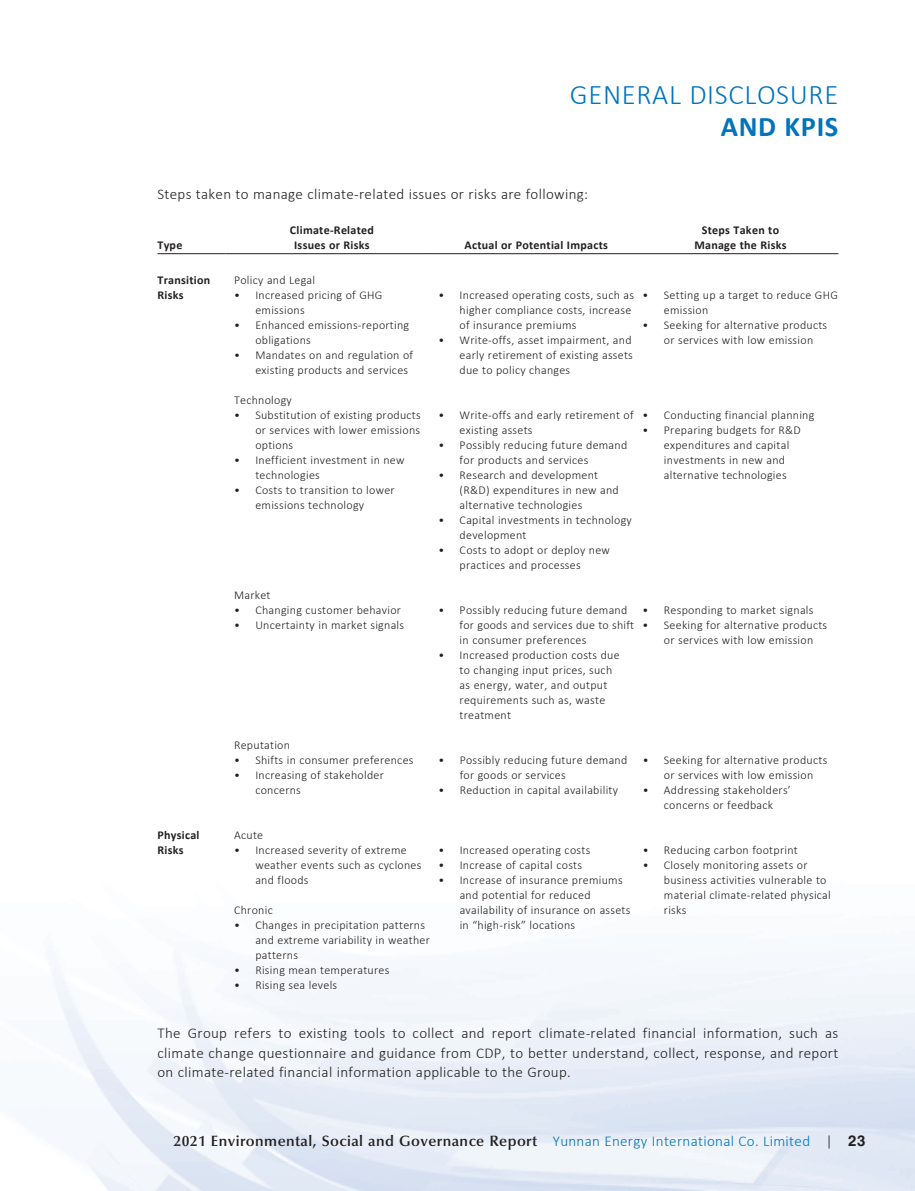
<style>
.page{position:relative;width:915px;height:1191px;background:#fff}
.page>*{position:absolute;margin:0;border:0;box-sizing:border-box;transform-origin:0 0}
.t1{font:300 28.5px "Calibri";letter-spacing:.025em;color:#0074bc}
.t2{font:700 28.5px "Calibri";letter-spacing:.02em;color:#0074bc}
.t3{font:300 15px/19.5px "Calibri";letter-spacing:.02em;color:#231f20;text-align:justify}
.t4{font:600 15px "Optima LT Std";letter-spacing:.025em;color:#231f20}
.t5{font:300 12px/15px "Calibri";letter-spacing:.02em;color:#231f20}
.t6{font:700 12px/15px "Calibri";letter-spacing:.02em;color:#231f20;text-align:center}
.s1{font-family:"Calibri";font-weight:300;color:#0074bc}
.s2{font-family:"Calibri";font-weight:300}
.s3{font-family:"Helvetica LT Std";font-weight:700}
</style>
<div class="page">
<hr style="left:157px;top:253px;width:68px;height:1px;background:#231f20">
<hr style="left:225px;top:253px;width:204px;height:1px;background:#231f20">
<hr style="left:429px;top:253px;width:205px;height:1px;background:#231f20">
<hr style="left:634px;top:253px;width:204px;height:1px;background:#231f20">
<h1 class="t1" style="left:569px;top:77px;width:270px">GENERAL DISCLOSURE</h1>
<h1 class="t2" style="left:720px;top:106px;width:119px">AND KPIS</h1>
<p class="t3" style="left:157px;top:184px;width:432px">Steps taken to manage climate-related issues or risks are following:</p>
<p class="t6" style="left:157px;top:238px;width:26px">Type</p>
<p class="t6" style="left:290px;top:223px;width:85px">Climate-Related<br>Issues or Risks</p>
<p class="t6" style="left:464px;top:238px;width:145px">Actual or Potential Impacts</p>
<p class="t6" style="left:157px;top:272px;width:54px;text-align:left">Transition<br>Risks</p>
<p class="t5" style="left:234px;top:272px;width:83px">Policy and Legal</p>
<p class="t5" style="left:255px;top:287px;width:128px;text-indent:-21px">• Increased pricing of GHG emissions</p>
<p class="t5" style="left:255px;top:317px;width:155px;text-indent:-21px">• Enhanced emissions-reporting obligations</p>
<p class="t5" style="left:255px;top:347px;width:159px;text-indent:-21px">• Mandates on and regulation of existing products and services</p>
<p class="t5" style="left:234px;top:392px;width:59px">Technology</p>
<p class="t5" style="left:255px;top:407px;width:167px;text-align:justify;text-indent:-21px">• Substitution of existing products or services with lower emissions options</p>
<p class="t5" style="left:255px;top:452px;width:151px;text-indent:-21px">• Inefficient investment in new technologies</p>
<p class="t5" style="left:255px;top:482px;width:141px;text-indent:-21px">• Costs to transition to lower emissions technology</p>
<p class="t5" style="left:234px;top:587px;width:38px">Market</p>
<p class="t5" style="left:234px;top:602px;width:168px">• Changing customer behavior</p>
<p class="t5" style="left:234px;top:617px;width:171px">• Uncertainty in market signals</p>
<p class="t5" style="left:234px;top:737px;width:57px">Reputation</p>
<p class="t5" style="left:234px;top:752px;width:181px">• Shifts in consumer preferences</p>
<p class="t5" style="left:255px;top:767px;width:130px;text-indent:-21px">• Increasing of stakeholder concerns</p>
<p class="t5" style="left:459px;top:287px;width:176px;text-indent:-21px">• Increased operating costs, such as higher compliance costs, increase of insurance premiums</p>
<p class="t5" style="left:459px;top:332px;width:175px;text-align:justify;text-indent:-21px">• Write-offs, asset impairment, and early retirement of existing assets due to policy changes</p>
<p class="t5" style="left:459px;top:407px;width:175px;text-indent:-21px">• Write-offs and early retirement of existing assets</p>
<p class="t5" style="left:459px;top:437px;width:169px;text-indent:-21px">• Possibly reducing future demand for products and services</p>
<p class="t5" style="left:459px;top:467px;width:161px;text-indent:-21px">• Research and development (R&amp;D) expenditures in new and alternative technologies</p>
<p class="t5" style="left:459px;top:512px;width:174px;text-indent:-21px">• Capital investments in technology development</p>
<p class="t5" style="left:459px;top:542px;width:152px;text-indent:-21px">• Costs to adopt or deploy new practices and processes</p>
<p class="t5" style="left:459px;top:602px;width:176px;text-indent:-21px">• Possibly reducing future demand for goods and services due to shift in consumer preferences</p>
<p class="t5" style="left:459px;top:647px;width:161px;text-indent:-21px">• Increased production costs due to changing input prices, such as energy, water, and output requirements such as, waste treatment</p>
<p class="t5" style="left:459px;top:752px;width:169px;text-indent:-21px">• Possibly reducing future demand for goods or services</p>
<p class="t5" style="left:438px;top:782px;width:181px">• Reduction in capital availability</p>
<p class="t6" style="left:157px;top:827px;width:44px;text-align:left">Physical<br>Risks</p>
<p class="t5" style="left:234px;top:827px;width:31px">Acute</p>
<p class="t5" style="left:255px;top:842px;width:167px;text-indent:-21px">• Increased severity of extreme weather events such as cyclones and floods</p>
<p class="t5" style="left:234px;top:902px;width:40px">Chronic</p>
<p class="t5" style="left:255px;top:917px;width:176px;text-indent:-21px">• Changes in precipitation patterns and extreme variability in weather patterns</p>
<p class="t5" style="left:234px;top:962px;width:157px">• Rising mean temperatures</p>
<p class="t5" style="left:234px;top:977px;width:105px">• Rising sea levels</p>
<p class="t5" style="left:438px;top:842px;width:153px">• Increased operating costs</p>
<p class="t5" style="left:438px;top:857px;width:145px">• Increase of capital costs</p>
<p class="t5" style="left:459px;top:872px;width:172px;text-indent:-21px">• Increase of insurance premiums and potential for reduced availability of insurance on assets in “high-risk” locations</p>
<p class="t6" style="left:694px;top:223px;width:94px">Steps Taken to<br>Manage the Risks</p>
<p class="t5" style="left:663px;top:287px;width:175px;text-indent:-21px">• Setting up a target to reduce GHG emission</p>
<p class="t5" style="left:663px;top:317px;width:165px;text-indent:-21px">• Seeking for alternative products or services with low emission</p>
<p class="t5" style="left:642px;top:407px;width:173px">• Conducting financial planning</p>
<p class="t5" style="left:663px;top:422px;width:138px;text-indent:-21px">• Preparing budgets for R&amp;D expenditures and capital investments in new and alternative technologies</p>
<p class="t5" style="left:642px;top:602px;width:172px">• Responding to market signals</p>
<p class="t5" style="left:663px;top:617px;width:165px;text-indent:-21px">• Seeking for alternative products or services with low emission</p>
<p class="t5" style="left:663px;top:752px;width:165px;text-indent:-21px">• Seeking for alternative products or services with low emission</p>
<p class="t5" style="left:642px;top:782px;width:150px;text-align:center">• Addressing stakeholders’ concerns or feedback</p>
<p class="t5" style="left:642px;top:842px;width:156px">• Reducing carbon footprint</p>
<p class="t5" style="left:663px;top:857px;width:168px;text-indent:-21px">• Closely monitoring assets or business activities vulnerable to material climate-related physical risks</p>
<p class="t3" style="left:157px;top:1023px;width:682px">The Group refers to existing tools to collect and report climate-related financial information, such as climate change questionnaire and guidance from CDP, to better understand, collect, response, and report on climate-related financial information applicable to the Group.</p>
<p class="t4" style="left:173px;top:1132px;width:693px">2021 Environmental, Social and Governance Report <span class="s1">Yunnan Energy International Co. Limited</span> <span class="s2">|</span> <span class="s3">23</span></p>
</div>
